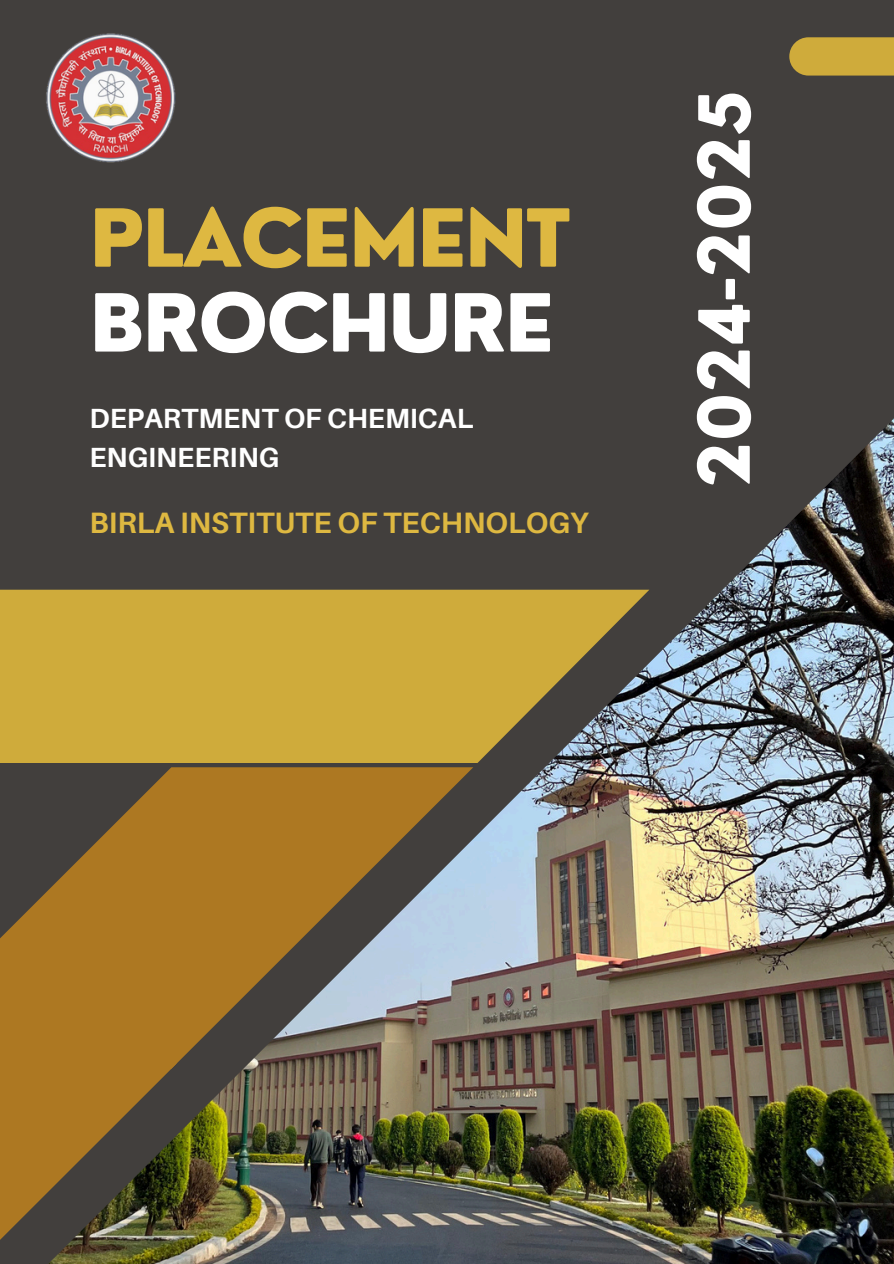
<style>
.page{position:relative;width:894px;height:1264px;background:#fff}
.page>*{position:absolute;margin:0;border:0;box-sizing:border-box;transform-origin:0 0}
.t1{font:800 77.85px "Nourd";letter-spacing:-.03em;color:#deb841}
.t2{font:800 77.85px "Nourd";letter-spacing:-.03em;color:#fff}
.t3{font:800 68.7px "Nourd";letter-spacing:-.005em;color:#fff}
.t4{font:700 29.4px "Aileron";color:#deb841}
.t5{font:700 27.75px/38.2px "Aileron";color:#fff}
</style>
<div class="page">
<div style="left:0;top:0;width:893px;height:1263px;background:#423f3d"></div>
<div style="left:789px;top:37px;width:104px;height:39px;background:#cfab3b"></div>
<img style="left:46px;top:33px;width:130px;height:129px">
<img style="left:0;top:419px;width:893px;height:844px">
<h3 class="t1" style="left:89px;top:189px;width:483px">PLACEMENT</h3>
<h2 class="t2" style="left:89px;top:274px;width:466px">BROCHURE</h2>
<h1 class="t5" style="left:89px;top:399px;width:385px">DEPARTMENT OF CHEMICAL<br>ENGINEERING</h1>
<h1 class="t4" style="left:89px;top:504px;width:500px">BIRLA INSTITUTE OF TECHNOLOGY</h1>
<p class="t3" style="left:680px;top:487px;width:400px;rotate:-90deg">2024-2025</p>
</div>
